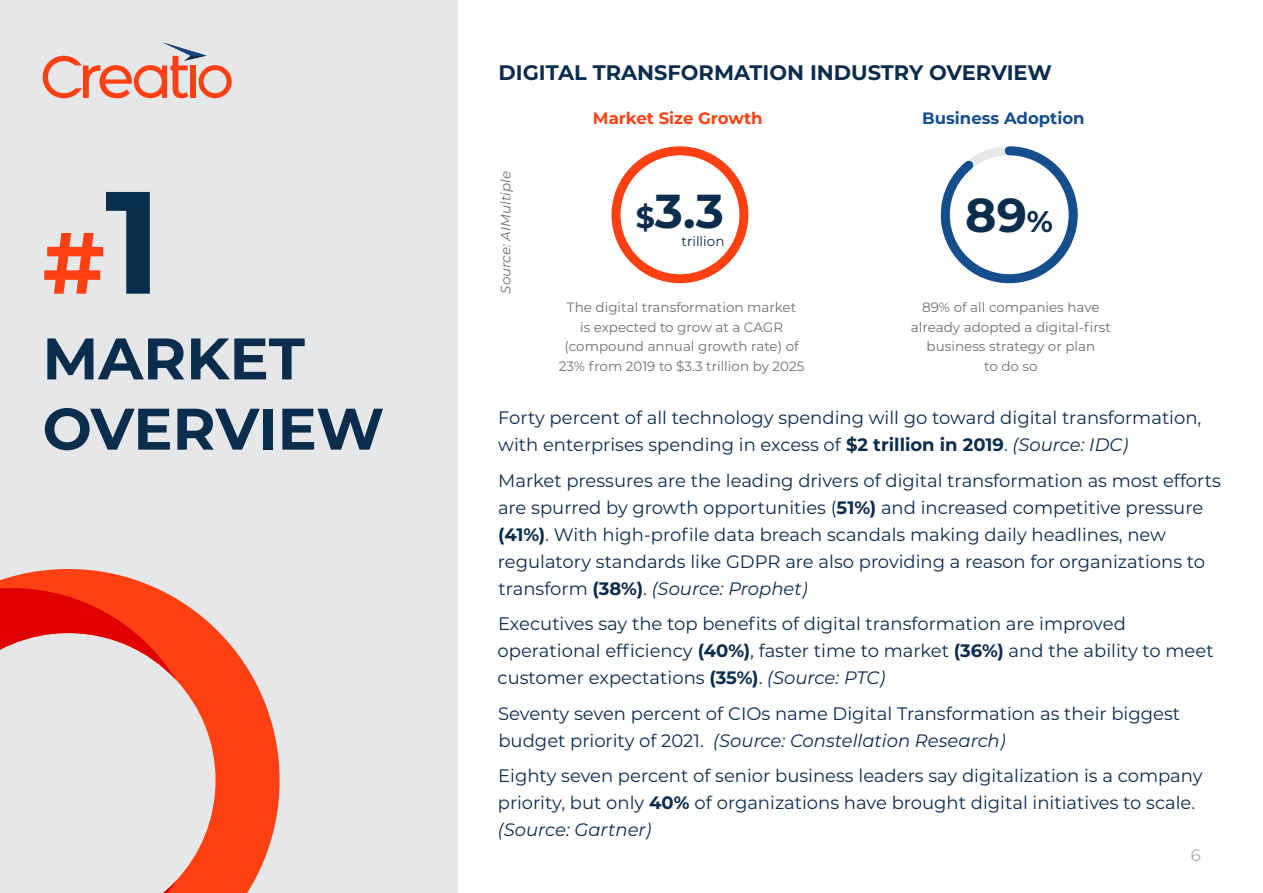
<style>
.page{position:relative;width:1263px;height:893px;background:#fff}
.page>*{position:absolute;margin:0;border:0;box-sizing:border-box;transform-origin:0 0}
.t1{font:700 86.7px "Montserrat";color:#ff4013}
.t2{font:700 58.5px/70.2px "Montserrat";color:#0b2d4d}
.t3{font:700 47.55px "Montserrat";color:#0b2d4d}
.t4{font:700 21px "Montserrat";color:#0b2d4d}
.t5{font:18px/27px "Montserrat";color:#0b2d4d}
.t6{font:700 16.5px "Montserrat";color:#ff4013}
.t7{font:700 16.5px "Montserrat";color:#144e8c}
.t8{font:16.5px "Montserrat";color:#a9abae}
.t9{font:13.5px/19.5px "Montserrat";color:#6d6e71;text-align:center}
.t10{font:italic 13.5px "Montserrat";color:#6d6e71}
.t11{font:13.5px "Montserrat";color:#0b2d4d}
.s1{font-size:145.35px;color:#0b2d4d}
.s2{font-size:30px}
.s3{font-size:29.85px}
.s4{font-weight:700}
.s5{font-style:italic}
</style>
<div class="page">
<div style="left:0;top:0;width:457px;height:893px;background:#e6e7e8"></div>
<svg style="left:43px;top:43px;width:189px;height:55px"></svg>
<svg style="left:940px;top:146px;width:138px;height:138px"></svg>
<svg style="left:0;top:569px;width:280px;height:324px;fill:#ff4013"></svg>
<svg style="left:0;top:588px;width:176px;height:305px"></svg>
<div style="left:611px;top:146px;width:137px;height:137px;border:9px solid #ff4013;border-radius:50%"></div>
<h1 class="t1" style="left:43px;top:200px;width:121px">#<span class="s1">1</span></h1>
<h2 class="t2" style="left:43px;top:321px;width:343px">MARKET<br>OVERVIEW</h2>
<p class="t4" style="left:498px;top:57px;width:555px">DIGITAL TRANSFORMATION INDUSTRY OVERVIEW</p>
<p class="t6" style="left:593px;top:106px;width:171px">Market Size Growth</p>
<p class="t7" style="left:922px;top:106px;width:164px">Business Adoption</p>
<p class="t10" style="left:496px;top:294px;width:124px;rotate:-90deg">Source: AIMultiple</p>
<h3 class="t3" style="left:636px;top:177px;width:90px"><span class="s2">$</span>3.3</h3>
<h3 class="t3" style="left:965px;top:181px;width:89px">89<span class="s3">%</span></h3>
<p class="t11" style="left:682px;top:232px;width:44px">trillion</p>
<p class="t9" style="left:559px;top:297px;width:247px">The digital transformation market<br>is expected to grow at a CAGR (compound annual growth rate) of 23% from 2019 to $3.3 trillion by 2025</p>
<p class="t9" style="left:911px;top:297px;width:201px">89% of all companies have already adopted a digital-first business strategy or plan<br>to do so</p>
<p class="t5" style="left:498px;top:404px;width:705px">Forty percent of all technology spending will go toward digital transformation, with enterprises spending in excess of <span class="s4">$2 trillion in 2019</span>. <span class="s5">(Source: IDC)</span></p>
<p class="t5" style="left:498px;top:466px;width:724px">Market pressures are the leading drivers of digital transformation as most efforts are spurred by growth opportunities (<span class="s4">51%)</span> and increased competitive pressure <span class="s4">(41%)</span>. With high-profile data breach scandals making daily headlines, new regulatory standards like GDPR are also providing a reason for organizations to transform <span class="s4">(38%)</span>. <span class="s5">(Source: Prophet)</span></p>
<p class="t5" style="left:497px;top:610px;width:718px">Executives say the top benefits of digital transformation are improved operational efficiency <span class="s4">(40%)</span>, faster time to market <span class="s4">(36%)</span> and the ability to meet customer expectations <span class="s4">(35%)</span>. <span class="s5">(Source: PTC)</span></p>
<p class="t5" style="left:498px;top:699px;width:683px">Seventy seven percent of CIOs name Digital Transformation as their biggest budget priority of 2021. <span class="s5">(Source: Constellation Research)</span></p>
<p class="t5" style="left:498px;top:762px;width:706px">Eighty seven percent of senior business leaders say digitalization is a company priority, but only <span class="s4">40%</span> of organizations have brought digital initiatives to scale. <span class="s5">(Source: Gartner)</span></p>
<p class="t8" style="left:1191px;top:844px;width:12px">6</p>
</div>
